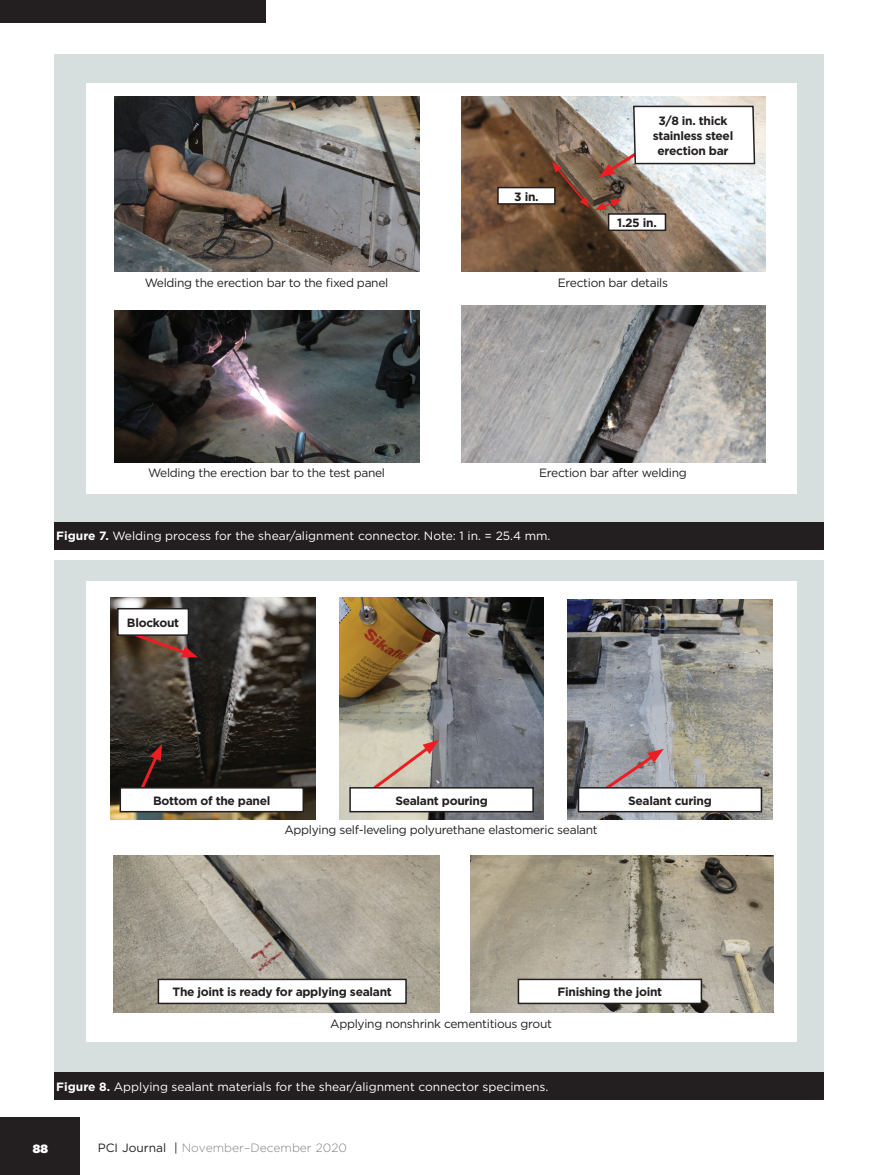
<style>
.page{position:relative;width:878px;height:1175px;background:#fff}
.page>*{position:absolute;margin:0;border:0;box-sizing:border-box;transform-origin:0 0}
.Figure_label{font:12px "Gotham";letter-spacing:-.025em;color:#231f20}
.Figure_label-2{font:700 12px/15px "Gotham";letter-spacing:-.025em;color:#231f20;text-align:center}
.Figure_caption{font:12px "Gotham";color:#fff}
.t1{font:300 12px "Gotham";color:#808285}
.t2{font:900 12px "Gotham";color:#fff}
.s1{font-weight:700}
.s2{font-weight:400;color:#231f20}
</style>
<div class="page">
<div style="left:0;top:1117px;width:80px;height:57px;background:#231f20"></div>
<div style="left:0;top:0;width:266px;height:23px;background:#231f20"></div>
<div style="left:54px;top:560px;width:770px;height:519px;background:#d7dfde"></div>
<div style="left:54px;top:1072px;width:770px;height:27px;background:#231f20"></div>
<div style="left:86px;top:581px;width:710px;height:461px;background:#fff"></div>
<img style="left:339px;top:597px;width:204px;height:222px">
<img style="left:567px;top:599px;width:205px;height:220px">
<img style="left:111px;top:597px;width:204px;height:222px">
<img style="left:113px;top:855px;width:327px;height:157px">
<img style="left:470px;top:855px;width:303px;height:157px">
<svg style="left:124px;top:628px;width:74px;height:29px;background:#653d31"></svg>
<svg style="left:134px;top:744px;width:28px;height:43px"></svg>
<svg style="left:359px;top:740px;width:80px;height:47px;background:#cbb8a8"></svg>
<svg style="left:590px;top:748px;width:74px;height:39px;background:#a3959b"></svg>
<div style="left:118px;top:608px;width:70px;height:27px;background:#fff"></div>
<div style="left:117px;top:608px;width:72px;height:28px;border:2px solid #231f20"></div>
<div style="left:120px;top:788px;width:183px;height:23px;background:#fff"></div>
<div style="left:119px;top:787px;width:185px;height:25px;border:2px solid #231f20"></div>
<div style="left:350px;top:788px;width:183px;height:23px;background:#fff"></div>
<div style="left:349px;top:787px;width:185px;height:25px;border:2px solid #231f20"></div>
<div style="left:578px;top:788px;width:183px;height:23px;background:#fff"></div>
<div style="left:577px;top:787px;width:185px;height:25px;border:2px solid #231f20"></div>
<div style="left:518px;top:979px;width:183px;height:24px;background:#fff"></div>
<div style="left:517px;top:978px;width:185px;height:26px;border:2px solid #231f20"></div>
<div style="left:158px;top:979px;width:248px;height:24px;background:#fff"></div>
<div style="left:158px;top:978px;width:249px;height:26px;border:2px solid #231f20"></div>
<div style="left:54px;top:54px;width:770px;height:468px;background:#d7dfde"></div>
<div style="left:54px;top:522px;width:770px;height:27px;background:#231f20"></div>
<div style="left:86px;top:83px;width:710px;height:410px;background:#fff"></div>
<img style="left:114px;top:97px;width:305px;height:174px">
<img style="left:461px;top:97px;width:304px;height:174px">
<img style="left:114px;top:311px;width:305px;height:151px">
<img style="left:461px;top:306px;width:304px;height:156px">
<svg style="left:598px;top:105px;width:158px;height:72px"></svg>
<div style="left:608px;top:214px;width:57px;height:16px;background:#fff"></div>
<div style="left:608px;top:213px;width:58px;height:18px;border:2px solid #231f20"></div>
<div style="left:498px;top:188px;width:57px;height:16px;background:#fff"></div>
<div style="left:497px;top:187px;width:58px;height:18px;border:2px solid #231f20"></div>
<svg style="left:595px;top:199px;width:26px;height:11px"></svg>
<svg style="left:552px;top:162px;width:37px;height:45px;background:#764f3c"></svg>
<p class="Figure_label" style="left:145px;top:275px;width:245px">Welding the erection bar to the fixed panel</p>
<p class="Figure_label" style="left:148px;top:465px;width:238px">Welding the erection bar to the test panel</p>
<p class="Figure_label-2" style="left:514px;top:189px;width:26px">3 in.</p>
<p class="Figure_label-2" style="left:652px;top:113px;width:82px">3/8 in. thick stainless steel erection bar</p>
<p class="Figure_label-2" style="left:617px;top:215px;width:41px">1.25 in.</p>
<p class="Figure_label" style="left:558px;top:275px;width:112px">Erection bar details</p>
<p class="Figure_label" style="left:539px;top:465px;width:149px">Erection bar after welding</p>
<p class="Figure_caption" style="left:56px;top:528px;width:495px"><span class="s1">Figure 7.</span> Welding process for the shear/alignment connector. Note: 1 in. = 25.4 mm.</p>
<p class="Figure_label-2" style="left:127px;top:615px;width:54px">Blockout</p>
<p class="Figure_label-2" style="left:153px;top:792px;width:119px">Bottom of the panel</p>
<p class="Figure_label-2" style="left:395px;top:792px;width:94px">Sealant pouring</p>
<p class="Figure_label-2" style="left:628px;top:792px;width:85px">Sealant curing</p>
<p class="Figure_label" style="left:284px;top:822px;width:315px">Applying self-leveling polyurethane elastomeric sealant</p>
<p class="Figure_label-2" style="left:173px;top:984px;width:221px">The joint is ready for applying sealant</p>
<p class="Figure_label-2" style="left:557px;top:984px;width:106px">Finishing the joint</p>
<p class="Figure_label" style="left:330px;top:1016px;width:223px">Applying nonshrink cementitious grout</p>
<p class="Figure_caption" style="left:56px;top:1078px;width:493px"><span class="s1">Figure 8.</span> Applying sealant materials for the shear/alignment connector specimens.</p>
<p class="t2" style="left:33px;top:1139px;width:17px">88</p>
<p class="t1" style="left:98px;top:1140px;width:251px"><span class="s2">PCI Journal</span> <span class="s2">|</span> November–December 2020</p>
</div>
